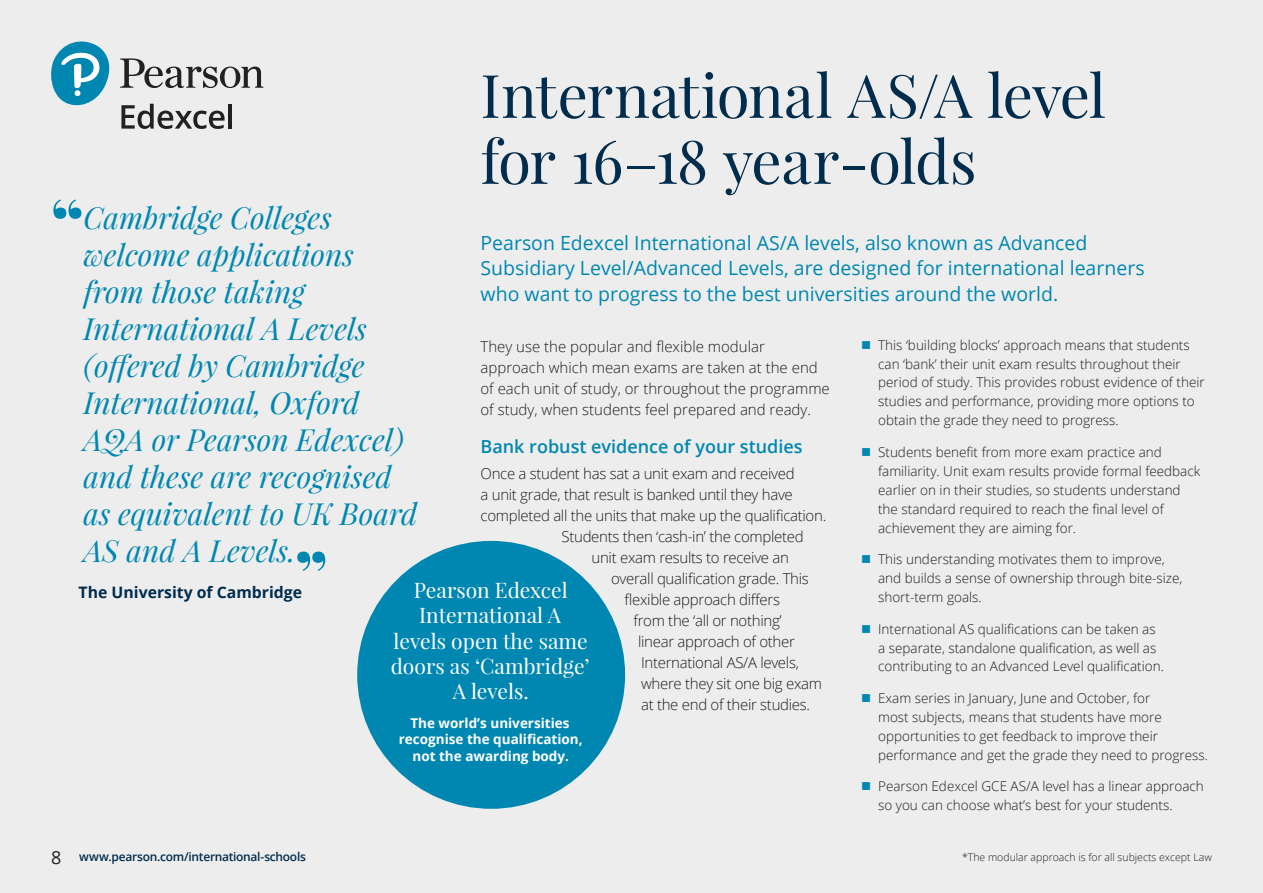
<style>
.page{position:relative;width:1263px;height:893px;background:#ededed}
.page>*{position:absolute;margin:0;border:0;box-sizing:border-box;transform-origin:0 0}
.t1{font:900 65.55px "Playfair Display";color:#0087b1}
.t2{font:60px/66px "Playfair Display";letter-spacing:-.015em;color:#002c4d}
.t3{font:italic 29.85px/37px "Playfair Display";color:#0087b1}
.t4{font:21px/25.2px "Playfair Display";color:#fff;text-align:center}
.t5{font:19.5px/25.5px "Open Sans";color:#0087b1}
.t6{font:600 18px "Open Sans";color:#0087b1}
.t7{font:700 15.75px "Open Sans";color:#002c4d}
.t8{font:300 15px "Open Sans";letter-spacing:-.02em;color:#1d1d1b}
.t9{font:300 15px/21px "Open Sans";color:#1d1d1b}
.t10{font:300 13.5px/18.9px "Open Sans";color:#1d1d1b}
.t11{font:700 13.5px/16.2px "Open Sans";color:#fff;text-align:center}
.t12{font:600 12px "Open Sans";letter-spacing:-.025em;color:#002c4d}
.t13{font:300 10.5px "Open Sans";color:#1d1d1b}
.s1{font-weight:900;font-style:normal;font-size:65.55px}
.s2{font-weight:400;font-size:18px;color:#1d1d1b}
</style>
<div class="page">
<div style="left:357px;top:541px;width:268px;height:268px;background:#0087b1;border-radius:50%"></div>
<svg style="left:51px;top:41px;width:59px;height:65px"></svg>
<svg style="left:120px;top:58px;width:143px;height:30px"></svg>
<svg style="left:121px;top:104px;width:104px;height:25px"></svg>
<hr style="left:228px;top:104px;width:4px;height:25px;background:#232120">
<h2 class="t2" style="left:480px;top:62px;width:627px">International AS/A level for 16–18 year-olds</h2>
<h3 class="t5" style="left:480px;top:230px;width:666px">Pearson Edexcel International AS/A levels, also known as Advanced<br>Subsidiary Level/Advanced Levels, are designed for international learners who want to progress to the best universities around the world.</h3>
<p class="t9" style="left:480px;top:335px;width:351px">They use the popular and flexible modular approach which mean exams are taken at the end of each unit of study, or throughout the programme of study, when students feel prepared and ready.</p>
<h3 class="t6" style="left:480px;top:434px;width:323px">Bank robust evidence of your studies</h3>
<p class="t8" style="left:480px;top:463px;width:316px">Once a student has sat a unit exam and received</p>
<p class="t8" style="left:480px;top:484px;width:314px">a unit grade, that result is banked until they have</p>
<p class="t8" style="left:480px;top:505px;width:347px">completed all the units that make up the qualification.</p>
<p class="t8" style="left:561px;top:526px;width:244px">Students then ‘cash-in’ the completed</p>
<p class="t8" style="left:591px;top:547px;width:199px">unit exam results to receive an</p>
<p class="t8" style="left:611px;top:568px;width:199px">overall qualification grade. This</p>
<p class="t8" style="left:624px;top:589px;width:157px">flexible approach differs</p>
<p class="t8" style="left:633px;top:610px;width:150px">from the ‘all or nothing’</p>
<p class="t8" style="left:638px;top:631px;width:158px">linear approach of other</p>
<p class="t8" style="left:641px;top:652px;width:159px">International AS/A levels,</p>
<p class="t8" style="left:641px;top:673px;width:183px">where they sit one big exam</p>
<p class="t8" style="left:641px;top:694px;width:171px">at the end of their studies.</p>
<h3 class="t3" style="left:83px;top:198px;width:335px;text-indent:-32px"><span class="s1">“</span>Cambridge Colleges welcome applications from those taking<br>International A Levels (offered by Cambridge<br>International, Oxford<br>AQA or Pearson Edexcel) and these are recognised as equivalent to UK Board<br>AS and A Levels.</h3>
<p class="t7" style="left:79px;top:581px;width:225px">The University of Cambridge</p>
<p class="t10" style="left:878px;top:335px;width:328px">This ‘building blocks’ approach means that students can ‘bank’ their unit exam results throughout their period of study. This provides robust evidence of their studies and performance, providing more options to obtain the grade they need to progress.</p>
<p class="t10" style="left:878px;top:442px;width:324px">Students benefit from more exam practice and familiarity. Unit exam results provide formal feedback earlier on in their studies, so students understand the standard required to reach the final level of achievement they are aiming for.</p>
<p class="t10" style="left:878px;top:549px;width:306px">This understanding motivates them to improve, and builds a sense of ownership through bite-size, short‑term goals.</p>
<p class="t10" style="left:878px;top:619px;width:287px">International AS qualifications can be taken as a separate, standalone qualification, as well as contributing to an Advanced Level qualification.</p>
<p class="t10" style="left:878px;top:688px;width:331px">Exam series in January, June and October, for<br>most subjects, means that students have more opportunities to get feedback to improve their performance and get the grade they need to progress.</p>
<p class="t10" style="left:878px;top:777px;width:327px">Pearson Edexcel GCE AS/A level has a linear approach so you can choose what’s best for your students.</p>
<h1 class="t1" style="left:296px;top:532px;width:33px">”</h1>
<h3 class="t4" style="left:391px;top:578px;width:200px">Pearson Edexcel<br>International A levels open the same doors as ‘Cambridge’<br>A levels.</h3>
<p class="t11" style="left:399px;top:715px;width:185px">The world’s universities recognise the qualification, not the awarding body.</p>
<p class="t12" style="left:51px;top:848px;width:256px"><span class="s2">8</span> www.pearson.com/international-schools</p>
<p class="t13" style="left:962px;top:850px;width:251px">*The modular approach is for all subjects except Law</p>
</div>
